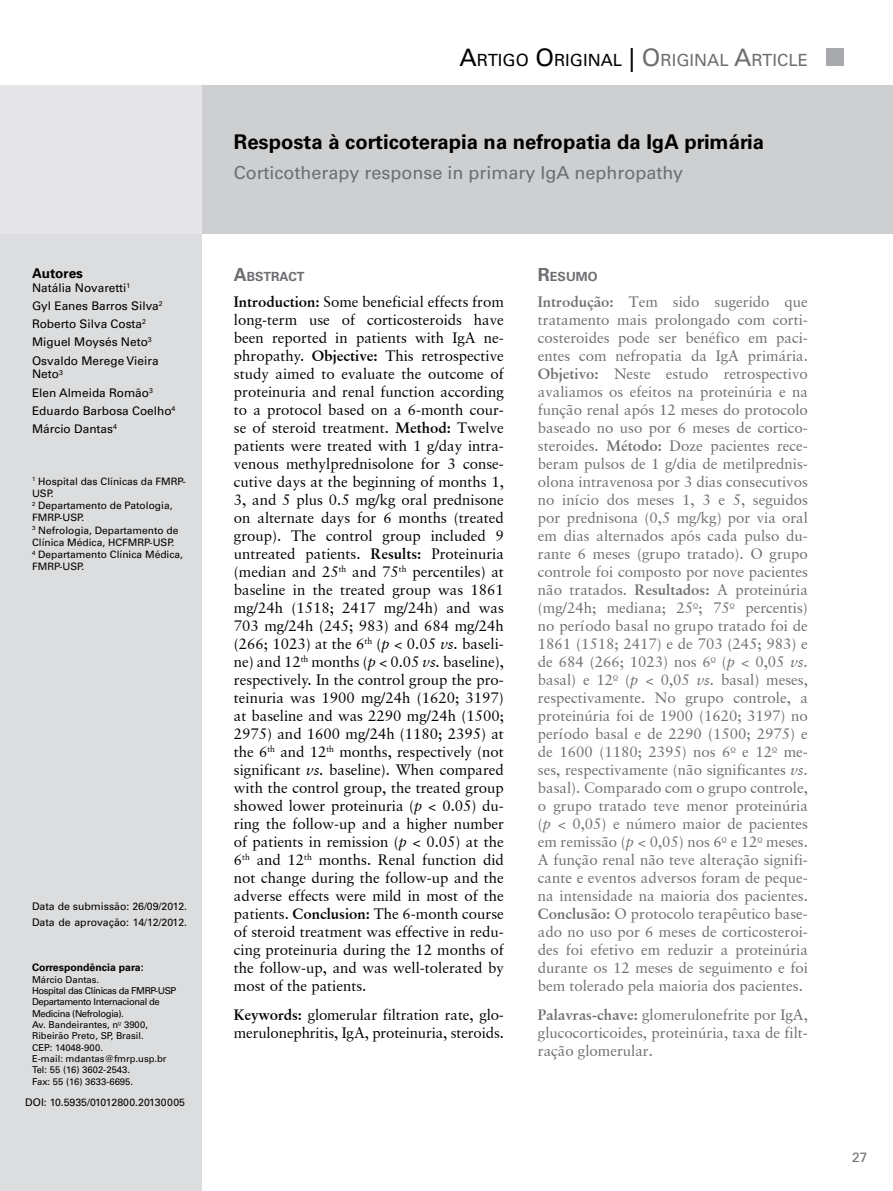
<style>
.page{position:relative;width:893px;height:1191px;background:#fff}
.page>*{position:absolute;margin:0;border:0;box-sizing:border-box;transform-origin:0 0}
.t1{font:700 20.25px "Univers LT Std";color:#000}
.t2{font:18px "Univers LT Std";color:#6d6e71}
.t3{font:16.8px "Univers LT Std";color:#6d6e71}
.t4{font:15px/18px "Garamond Retrospective S Si";color:#6d6e71;text-align:justify}
.t5{font:15px/18px "Garamond Retrospective S Si";letter-spacing:-.01em;color:#000;text-align:justify}
.t6{font:13.5px "Univers 65 Bold";color:#000}
.t7{font:13.5px "Univers LT Std";color:#6d6e71}
.t8{font:700 12.6px "Univers LT Std";color:#6d6e71}
.t9{font:11.85px/18.1px "Univers LT Std";color:#000}
.t10{font:10.5px/15.6px "Univers LT Std";color:#000}
.t11{font:700 10.5px "Univers LT Std";color:#000}
.t12{font:10.2px/12.3px "Univers LT Std";color:#000}
.t13{font:9.45px/11.4px "Univers LT Std";color:#000}
.s1{font-family:"Gatineau Plain"}
.s2{font-size:24px;color:#000}
.s3{color:#000}
.s4{font-size:24px}
.s5{font-size:18px}
.s6{font-weight:700}
.s7{font-style:italic}
</style>
<div class="page">
<div style="left:0;top:85px;width:202px;height:1106px;background:#dcddde"></div>
<div style="left:0;top:85px;width:893px;height:149px;background:linear-gradient(to right,#e0e0e2,#c6c8c9)"></div>
<div style="left:826px;top:49px;width:17px;height:17px;background:#a7a9ac"></div>
<p class="t6" style="left:32px;top:265px;width:53px">Autores</p>
<p class="t9" style="left:32px;top:278px;width:132px">Natália Novaretti<sup>1<br></sup>Gyl Eanes Barros Silva<sup>2<br></sup>Roberto Silva Costa<sup>2<br></sup>Miguel Moysés Neto<sup>3<br></sup>Osvaldo Merege Vieira</p>
<p class="t9" style="left:32px;top:365px;width:145px">Neto<sup>3<br></sup>Elen Almeida Romão<sup>3<br></sup>Eduardo Barbosa Coelho<sup>4<br></sup>Márcio Dantas<sup>4</sup></p>
<p class="t12" style="left:32px;top:475px;width:155px"><sup>1</sup> Hospital das Clínicas da FMRP-<br>USP.<br><sup>2</sup> Departamento de Patologia,<br>FMRP-USP.<br><sup>3</sup> Nefrologia, Departamento de<br>Clínica Médica, HCFMRP-USP.<br><sup>4</sup> Departamento Clínica Médica,<br>FMRP-USP.</p>
<p class="t10" style="left:32px;top:899px;width:157px">Data de submissão: 26/09/2012.<br>Data de aprovação: 14/12/2012.</p>
<p class="t11" style="left:32px;top:961px;width:113px">Correspondência para:</p>
<p class="t13" style="left:32px;top:973px;width:146px">Márcio Dantas.<br>Hospital das Clínicas da FMRP-USP<br>Departamento Internacional de<br>Medicina (Nefrologia).<br>Av. Bandeirantes, n<span class="s1">º</span> 3900,<br>Ribeirão Preto, SP, Brasil.<br>CEP: 14048-900.<br>E-mail: mdantas@fmrp.usp.br<br>Tel: 55 (16) 3602-2543.<br>Fax: 55 (16) 3633-6695.</p>
<p class="t10" style="left:25px;top:1094px;width:161px">DOI: 10.5935/01012800.20130005</p>
<p class="t3" style="left:460px;top:50px;width:350px"><span class="s2">A</span><span class="s3">RTIGO</span> <span class="s2">O</span><span class="s3">RIGINAL</span> <span class="s2">|</span> <span class="s4">O</span>RIGINAL <span class="s4">A</span>RTICLE</p>
<h1 class="t1" style="left:234px;top:130px;width:532px">Resposta à corticoterapia na nefropatia da IgA primária</h1>
<p class="t2" style="left:234px;top:162px;width:451px">Corticotherapy response in primary IgA nephropathy</p>
<p class="t8" style="left:234px;top:269px;width:72px"><span class="s5">A</span>BSTRACT</p>
<p class="t8" style="left:538px;top:269px;width:61px"><span class="s5">R</span>ESUMO</p>
<p class="t5" style="left:234px;top:293px;width:272px"><span class="s6">Introduction:</span> Some beneficial effects from long-term use of corticosteroids have been reported in patients with IgA ne&shy;phropathy. <span class="s6">Objective:</span> This retrospective study aimed to evaluate the outcome of proteinuria and renal function according to a protocol based on a 6-month cour&shy;se of steroid treatment. <span class="s6">Method:</span> Twelve patients were treated with 1 g/day intra&shy;venous methylprednisolone for 3 conse&shy;cutive days at the beginning of months 1, 3, and 5 plus 0.5 mg/kg oral prednisone on alternate days for 6 months (treated group). The control group included 9 untreated patients. <span class="s6">Results:</span> Proteinuria (median and 25<sup>th</sup> and 75<sup>th</sup> percentiles) at baseline in the treated group was 1861 mg/24h (1518; 2417 mg/24h) and was 703 mg/24h (245; 983) and 684 mg/24h (266; 1023) at the 6<sup>th</sup> (<span class="s7">p</span> &lt; 0.05 <span class="s7">vs.</span> baseli&shy;ne) and 12<sup>th</sup> months (<span class="s7">p</span> &lt; 0.05 <span class="s7">vs.</span> baseline), respectively. In the control group the pro&shy;teinuria was 1900 mg/24h (1620; 3197) at baseline and was 2290 mg/24h (1500; 2975) and 1600 mg/24h (1180; 2395) at the 6<sup>th</sup> and 12<sup>th</sup> months, respectively (not significant <span class="s7">vs.</span> baseline). When compared with the control group, the treated group showed lower proteinuria (<span class="s7">p</span> &lt; 0.05) du&shy;ring the follow-up and a higher number of patients in remission (<span class="s7">p</span> &lt; 0.05) at the 6<sup>th</sup> and 12<sup>th</sup> months. Renal function did not change during the follow-up and the adverse effects were mild in most of the patients. <span class="s6">Conclusion:</span> The 6-month course of steroid treatment was effective in redu&shy;cing proteinuria during the 12 months of the follow-up, and was well-tolerated by most of the patients.</p>
<p class="t4" style="left:538px;top:293px;width:272px"><span class="s6">Introdução:</span> Tem sido sugerido que tratamento mais prolongado com corti&shy;costeroides pode ser benéfico em paci&shy;entes com nefropatia da IgA primária.<br><span class="s6">Objetivo:</span> Neste estudo retrospectivo avaliamos os efeitos na proteinúria e na função renal após 12 meses do protocolo baseado no uso por 6 meses de cortico&shy;steroides. <span class="s6">Método:</span> Doze pacientes rece&shy;beram pulsos de 1 g/dia de metilprednis&shy;olona intravenosa por 3 dias consecutivos no início dos meses 1, 3 e 5, seguidos por prednisona (0,5 mg/kg) por via oral em dias alternados após cada pulso du&shy;rante 6 meses (grupo tratado). O grupo controle foi composto por nove pacientes não tratados. <span class="s6">Resultados:</span> A proteinúria (mg/24h; mediana; 25<span class="s1">º</span>; 75<span class="s1">º</span> percentis) no período basal no grupo tratado foi de 1861 (1518; 2417) e de 703 (245; 983) e de 684 (266; 1023) nos 6<span class="s1">º</span> (<span class="s7">p</span> &lt; 0,05 <span class="s7">vs. </span>basal) e 12<span class="s1">º</span> (<span class="s7">p</span> &lt; 0,05 <span class="s7">vs.</span> basal) meses, respectivamente. No grupo controle, a proteinúria foi de 1900 (1620; 3197) no período basal e de 2290 (1500; 2975) e de 1600 (1180; 2395) nos 6<span class="s1">º</span> e 12<span class="s1">º</span> me&shy;ses, respectivamente (não significantes <span class="s7">vs. </span>basal). Comparado com o grupo controle, o grupo tratado teve menor proteinúria (<span class="s7">p</span> &lt; 0,05) e número maior de pacientes em remissão (<span class="s7">p</span> &lt; 0,05) nos 6<span class="s1">º</span> e 12<span class="s1">º</span> meses.<br>A função renal não teve alteração signifi&shy;cante e eventos adversos foram de peque&shy;na intensidade na maioria dos pacientes.<br><span class="s6">Conclusão:</span> O protocolo terapêutico base&shy;ado no uso por 6 meses de corticosteroi&shy;des foi efetivo em reduzir a proteinúria durante os 12 meses de seguimento e foi bem tolerado pela maioria dos pacientes.</p>
<p class="t5" style="left:234px;top:1005px;width:272px"><span class="s6">Keywords:</span> glomerular filtration rate, glo&shy;merulonephritis, IgA, proteinuria, steroids.</p>
<p class="t4" style="left:538px;top:1005px;width:271px"><span class="s6">Palavras-chave:</span> glomerulonefrite por IgA, glucocorticoides, proteinúria, taxa de filt&shy;ração glomerular.</p>
<p class="t7" style="left:852px;top:1149px;width:17px">27</p>
</div>
